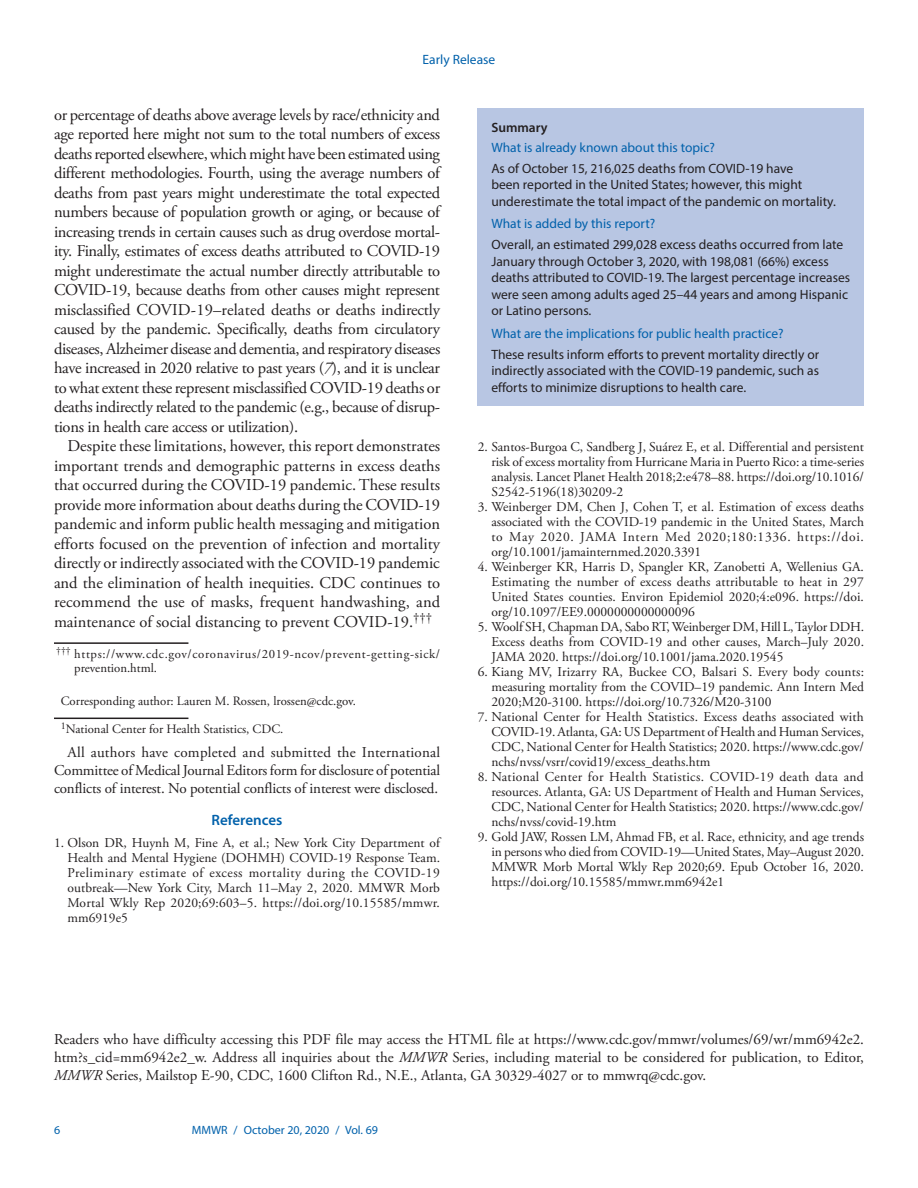
<style>
.page{position:relative;width:918px;height:1188px;background:#fff}
.page>*{position:absolute;margin:0;border:0;box-sizing:border-box;transform-origin:0 0}
.Paragraph{font:16.5px/19.5px "Adobe Garamond Pro";letter-spacing:-.015em;color:#231f20;text-align:justify}
.body_text_left{font:15px/18px "Adobe Garamond Pro";color:#231f20;text-align:justify}
.Conflict_of_Interest{font:15px/18px "Adobe Garamond Pro";letter-spacing:-.01em;color:#231f20;text-align:justify}
.Ref_Title{font:600 15px "Myriad Pro";color:#0161ab}
.References{font:13.5px/15px "Adobe Garamond Pro";color:#231f20;text-align:justify}
.Summary_Box_Text{font:13.5px/16.5px "Myriad Pro";color:#231f20}
.Summary_Box_Heading{font:13.5px "Myriad Pro";color:#0161ab}
.Summary_Box_Ttile{font:600 13.5px "Myriad Pro";color:#231f20}
.footnote_w_rule_text{font:12.75px/14.2px "Adobe Garamond Pro";letter-spacing:.05em;color:#231f20}
.Corresponding_Author{font:12.75px "Adobe Garamond Pro";color:#231f20}
.Author_Affiliations{font:12.75px "Adobe Garamond Pro";color:#231f20}
.t1{font:12px "Myriad Pro";color:#0161ab}
.s1{font-style:italic}
</style>
<div class="page">
<hr style="left:54px;top:718px;width:134px;height:1px;background:#231f20">
<hr style="left:54px;top:642px;width:134px;height:2px;background:#231f20">
<div style="left:478px;top:108px;width:386px;height:297px;background:#b8c6e3"></div>
<p class="Summary_Box_Heading" style="left:423px;top:51px;width:74px">Early Release</p>
<p class="Paragraph" style="left:54px;top:106px;width:388px">or percentage of deaths above average levels by race/ethnicity and age reported here might not sum to the total numbers of excess deaths reported elsewhere, which might have been estimated using different methodologies. Fourth, using the average numbers of deaths from past years might underestimate the total expected numbers because of population growth or aging, or because of increasing trends in certain causes such as drug overdose mortal&shy;ity. Finally, estimates of excess deaths attributed to COVID-19 might underestimate the actual number directly attributable to COVID-19, because deaths from other causes might represent misclassified COVID-19–related deaths or deaths indirectly caused by the pandemic. Specifically, deaths from circulatory diseases, Alzheimer disease and dementia, and respiratory diseases have increased in 2020 relative to past years (<span class="s1">7</span>), and it is unclear to what extent these represent misclassified COVID-19 deaths or deaths indirectly related to the pandemic (e.g., because of disrup&shy;tions in health care access or utilization).</p>
<p class="Paragraph" style="left:54px;top:437px;width:388px;text-indent:14px">Despite these limitations, however, this report demonstrates important trends and demographic patterns in excess deaths that occurred during the COVID-19 pandemic. These results provide more information about deaths during the COVID-19 pandemic and inform public health messaging and mitigation efforts focused on the prevention of infection and mortality directly or indirectly associated with the COVID-19 pandemic and the elimination of health inequities. CDC continues to recommend the use of masks, frequent handwashing, and maintenance of social distancing to prevent COVID-19.<sup>†††</sup></p>
<p class="footnote_w_rule_text" style="left:74px;top:647px;width:367px;text-indent:-18px"><sup>†††</sup> https://www.cdc.gov/coronavirus/2019-ncov/prevent-getting-sick/ prevention.html.</p>
<p class="Corresponding_Author" style="left:61px;top:693px;width:297px">Corresponding author: Lauren M. Rossen, lrossen@cdc.gov.</p>
<p class="Author_Affiliations" style="left:61px;top:721px;width:224px"><sup>1</sup>National Center for Health Statistics, CDC.</p>
<p class="Conflict_of_Interest" style="left:54px;top:744px;width:388px;text-indent:14px">All authors have completed and submitted the International Committee of Medical Journal Editors form for disclosure of potential conflicts of interest. No potential conflicts of interest were disclosed.</p>
<h1 class="Ref_Title" style="left:212px;top:810px;width:72px">References</h1>
<p class="References" style="left:68px;top:835px;width:374px;text-indent:-14px">1. Olson DR, Huynh M, Fine A, et al.; New York City Department of Health and Mental Hygiene (DOHMH) COVID-19 Response Team.<br>Preliminary estimate of excess mortality during the COVID-19 outbreak—New York City, March 11–May 2, 2020. MMWR Morb Mortal Wkly Rep 2020;69:603–5. https://doi.org/10.15585/mmwr. mm6919e5</p>
<h1 class="Summary_Box_Ttile" style="left:491px;top:119px;width:58px">Summary</h1>
<h1 class="Summary_Box_Heading" style="left:491px;top:139px;width:225px">What is already known about this topic?</h1>
<p class="Summary_Box_Text" style="left:491px;top:160px;width:346px">As of October 15, 216,025 deaths from COVID-19 have<br>been reported in the United States; however, this might underestimate the total impact of the pandemic on mortality.</p>
<h1 class="Summary_Box_Heading" style="left:491px;top:216px;width:165px">What is added by this report?</h1>
<p class="Summary_Box_Text" style="left:491px;top:236px;width:360px">Overall, an estimated 299,028 excess deaths occurred from late January through October 3, 2020, with 198,081 (66%) excess deaths attributed to COVID-19. The largest percentage increases were seen among adults aged 25–44 years and among Hispanic or Latino persons.</p>
<h1 class="Summary_Box_Heading" style="left:491px;top:325px;width:294px">What are the implications for public health practice?</h1>
<p class="Summary_Box_Text" style="left:491px;top:346px;width:329px;text-align:justify">These results inform efforts to prevent mortality directly or indirectly associated with the COVID-19 pandemic, such as efforts to minimize disruptions to health care.</p>
<p class="References" style="left:491px;top:440px;width:374px;text-indent:-14px">2. Santos-Burgoa C, Sandberg J, Suárez E, et al. Differential and persistent risk of excess mortality from Hurricane Maria in Puerto Rico: a time-series analysis. Lancet Planet Health 2018;2:e478–88. https://doi.org/10.1016/ S2542-5196(18)30209-2</p>
<p class="References" style="left:491px;top:500px;width:374px;text-indent:-14px">3. Weinberger DM, Chen J, Cohen T, et al. Estimation of excess deaths associated with the COVID-19 pandemic in the United States, March to May 2020. JAMA Intern Med 2020;180:1336. https://doi. org/10.1001/jamainternmed.2020.3391</p>
<p class="References" style="left:491px;top:560px;width:374px;text-indent:-14px">4. Weinberger KR, Harris D, Spangler KR, Zanobetti A, Wellenius GA.<br>Estimating the number of excess deaths attributable to heat in 297<br>United States counties. Environ Epidemiol 2020;4:e096. https://doi. org/10.1097/EE9.0000000000000096</p>
<p class="References" style="left:491px;top:620px;width:374px;text-indent:-14px">5. Woolf SH, Chapman DA, Sabo RT, Weinberger DM, Hill L, Taylor DDH.<br>Excess deaths from COVID-19 and other causes, March–July 2020.<br>JAMA 2020. https://doi.org/10.1001/jama.2020.19545</p>
<p class="References" style="left:491px;top:665px;width:374px;text-indent:-14px">6. Kiang MV, Irizarry RA, Buckee CO, Balsari S. Every body counts: measuring mortality from the COVID–19 pandemic. Ann Intern Med 2020;M20-3100. https://doi.org/10.7326/M20-3100</p>
<p class="References" style="left:491px;top:710px;width:374px;text-indent:-14px">7. National Center for Health Statistics. Excess deaths associated with COVID-19. Atlanta, GA: US Department of Health and Human Services, CDC, National Center for Health Statistics; 2020. https://www.cdc.gov/ nchs/nvss/vsrr/covid19/excess_deaths.htm</p>
<p class="References" style="left:491px;top:770px;width:374px;text-indent:-14px">8. National Center for Health Statistics. COVID-19 death data and resources. Atlanta, GA: US Department of Health and Human Services, CDC, National Center for Health Statistics; 2020. https://www.cdc.gov/ nchs/nvss/covid-19.htm</p>
<p class="References" style="left:491px;top:830px;width:374px;text-indent:-14px">9. Gold JAW, Rossen LM, Ahmad FB, et al. Race, ethnicity, and age trends in persons who died from COVID-19—United States, May–August 2020.<br>MMWR Morb Mortal Wkly Rep 2020;69. Epub October 16, 2020. https://doi.org/10.15585/mmwr.mm6942e1</p>
<p class="body_text_left" style="left:54px;top:1031px;width:812px">Readers who have difficulty accessing this PDF file may access the HTML file at https://www.cdc.gov/mmwr/volumes/69/wr/mm6942e2. htm?s_cid=mm6942e2_w. Address all inquiries about the <span class="s1">MMWR</span> Series, including material to be considered for publication, to Editor, <span class="s1">MMWR</span> Series, Mailstop E-90, CDC, 1600 Clifton Rd., N.E., Atlanta, GA 30329-4027 or to mmwrq@cdc.gov.</p>
<p class="t1" style="left:54px;top:1123px;width:8px">6</p>
<p class="t1" style="left:192px;top:1123px;width:188px">MMWR / October 20, 2020 / Vol. 69</p>
</div>
